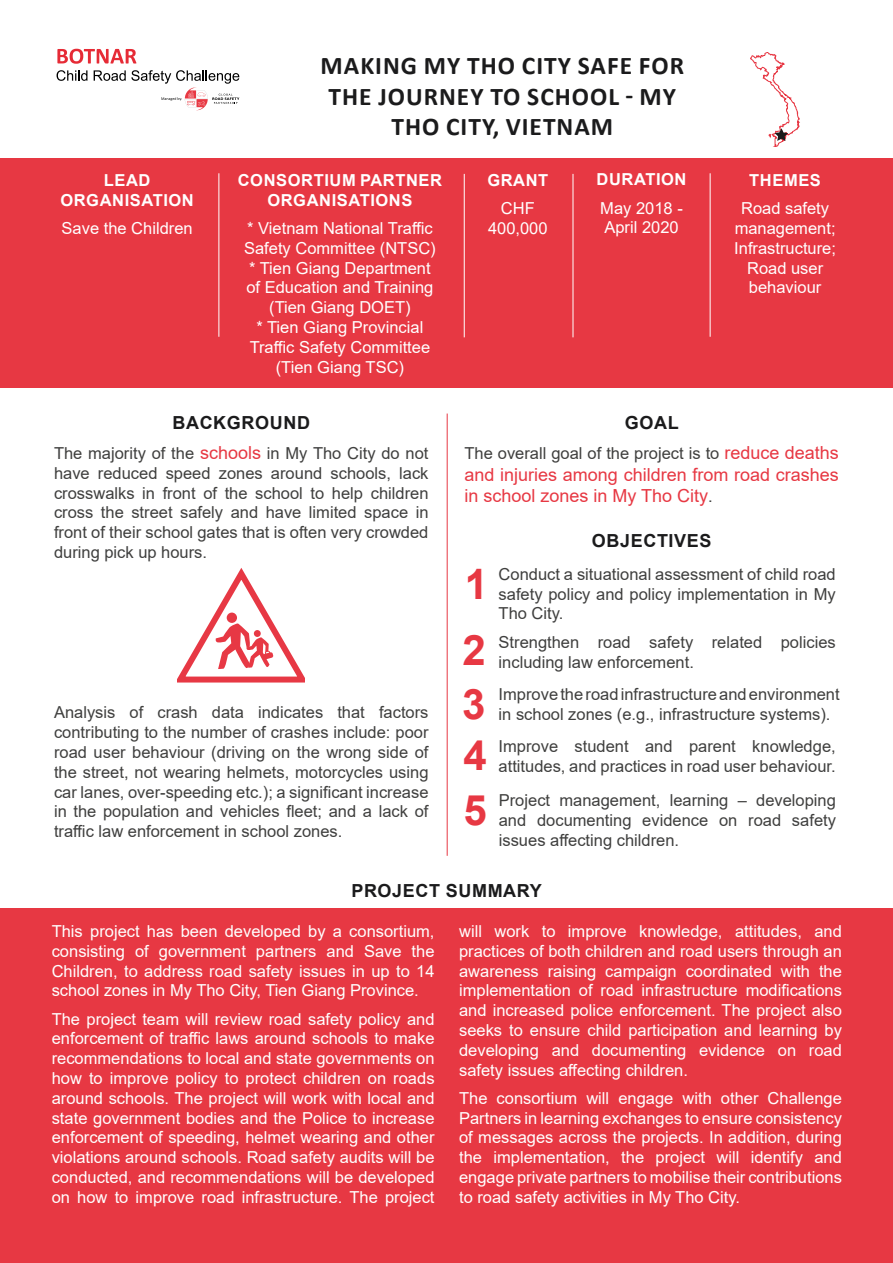
<style>
.page{position:relative;width:893px;height:1263px;background:#fff}
.page>*{position:absolute;margin:0;border:0;box-sizing:border-box;transform-origin:0 0}
.t1{font:700 42px/52.7px "Arial";color:#e73843;text-align:justify}
.t2{font:700 25.5px/30.6px "Calibri";letter-spacing:.04em;color:#1b1b1c;text-align:center}
.t3{font:18px/21.6px "Arial";color:#e73843}
.t4{font:700 18px "Arial";letter-spacing:.035em;color:#1b1b1c}
.t5{font:16.5px/19.8px "Arial";color:#fff;text-align:justify}
.t6{font:16.5px/19.8px "Arial";color:#3f3f3e;text-align:justify}
.t7{font:700 16.5px/19.8px "Arial";letter-spacing:.035em;color:#fff;text-align:center}
.s1{font-size:18px;color:#e73843}
.s2{font-size:16.5px;color:#3f3f3e}
</style>
<div class="page">
<div style="left:0;top:158px;width:893px;height:230px;background:#e73843"></div>
<hr style="left:219px;top:173px;width:1px;height:164px;background:#fff">
<hr style="left:464px;top:174px;width:1px;height:163px;background:#fff">
<hr style="left:573px;top:174px;width:1px;height:163px;background:#fff">
<hr style="left:710px;top:173px;width:1px;height:164px;background:#fff">
<svg style="left:177px;top:568px;width:128px;height:115px"></svg>
<div style="left:0;top:909px;width:893px;height:354px;background:#e73843"></div>
<hr style="left:447px;top:414px;width:1px;height:442px;background:#e73843">
<svg style="left:750px;top:53px;width:50px;height:93px"></svg>
<svg style="left:57px;top:49px;width:79px;height:15px"></svg>
<svg style="left:57px;top:70px;width:30px;height:11px"></svg>
<svg style="left:94px;top:70px;width:145px;height:40px"></svg>
<p class="t7" style="left:60px;top:170px;width:135px">LEAD<br>ORGANISATION</p>
<p class="t5" style="left:62px;top:218px;width:133px">Save the Children</p>
<h2 class="t2" style="left:321px;top:50px;width:365px">MAKING MY THO CITY SAFE FOR<br>THE JOURNEY TO SCHOOL - MY<br>THO CITY, VIETNAM</h2>
<p class="t7" style="left:238px;top:170px;width:206px">CONSORTIUM PARTNER<br>ORGANISATIONS</p>
<p class="t5" style="left:244px;top:218px;width:193px;text-align:center">* Vietnam National Traffic<br>Safety Committee (NTSC) * Tien Giang Department of Education and Training (Tien Giang DOET)<br>* Tien Giang Provincial<br>Traffic Safety Committee (Tien Giang TSC)</p>
<p class="t7" style="left:487px;top:170px;width:62px">GRANT</p>
<p class="t5" style="left:488px;top:198px;width:61px;text-align:center">CHF<br>400,000</p>
<p class="t7" style="left:597px;top:170px;width:91px">DURATION</p>
<p class="t5" style="left:600px;top:198px;width:84px">May 2018 -<br>April 2020</p>
<p class="t7" style="left:749px;top:170px;width:73px">THEMES</p>
<p class="t5" style="left:734px;top:198px;width:103px;text-align:center">Road safety management;<br>Infrastructure;<br>Road user behaviour</p>
<p class="t4" style="left:172px;top:410px;width:139px">BACKGROUND</p>
<p class="t6" style="left:54px;top:443px;width:376px">The majority of the <span class="s1">schools</span> in My Tho City do not have reduced speed zones around schools, lack crosswalks in front of the school to help children cross the street safely and have limited space in front of their school gates that is often very crowded during pick up hours.</p>
<p class="t6" style="left:54px;top:703px;width:376px">Analysis of crash data indicates that factors contributing to the number of crashes include: poor road user behaviour (driving on the wrong side of the street, not wearing helmets, motorcycles using car lanes, over-speeding etc.); a significant increase in the population and vehicles fleet; and a lack of traffic law enforcement in school zones.</p>
<p class="t4" style="left:625px;top:410px;width:55px">GOAL</p>
<p class="t6" style="left:464px;top:443px;width:376px">The overall goal of the project is to <span class="s1">reduce deaths</span></p>
<p class="t3" style="left:464px;top:463px;width:376px">and injuries among children from road crashes in school zones in My Tho City<span class="s2">.</span></p>
<h1 class="t1" style="left:465px;top:559px;width:25px">1</h1>
<h1 class="t1" style="left:462px;top:625px;width:26px">2<br>3<br>4</h1>
<h1 class="t1" style="left:464px;top:784px;width:25px">5</h1>
<p class="t4" style="left:592px;top:528px;width:121px">OBJECTIVES</p>
<p class="t6" style="left:499px;top:564px;width:339px">Conduct a situational assessment of child road safety policy and policy implementation in My Tho City.</p>
<p class="t6" style="left:499px;top:632px;width:339px">Strengthen road safety related policies including law enforcement.</p>
<p class="t6" style="left:499px;top:685px;width:343px">Improve the road infrastructure and environment in school zones (e.g., infrastructure systems).</p>
<p class="t6" style="left:499px;top:736px;width:339px">Improve student and parent knowledge, attitudes, and practices in road user behaviour.</p>
<p class="t6" style="left:499px;top:790px;width:339px">Project management, learning – developing and documenting evidence on road safety issues affecting children.</p>
<p class="t4" style="left:351px;top:878px;width:192px">PROJECT SUMMARY</p>
<p class="t5" style="left:52px;top:921px;width:384px">This project has been developed by a consortium, consisting of government partners and Save the Children, to address road safety issues in up to 14 school zones in My Tho City, Tien Giang Province.</p>
<p class="t5" style="left:52px;top:1009px;width:384px">The project team will review road safety policy and enforcement of traffic laws around schools to make recommendations to local and state governments on how to improve policy to protect children on roads around schools. The project will work with local and state government bodies and the Police to increase enforcement of speeding, helmet wearing and other violations around schools. Road safety audits will be conducted, and recommendations will be developed on how to improve road infrastructure. The project</p>
<p class="t5" style="left:459px;top:921px;width:384px">will work to improve knowledge, attitudes, and practices of both children and road users through an awareness raising campaign coordinated with the implementation of road infrastructure modifications and increased police enforcement. The project also seeks to ensure child participation and learning by developing and documenting evidence on road safety issues affecting children.</p>
<p class="t5" style="left:459px;top:1088px;width:384px">The consortium will engage with other Challenge Partners in learning exchanges to ensure consistency of messages across the projects. In addition, during the implementation, the project will identify and engage private partners to mobilise their contributions to road safety activities in My Tho City.</p>
</div>
